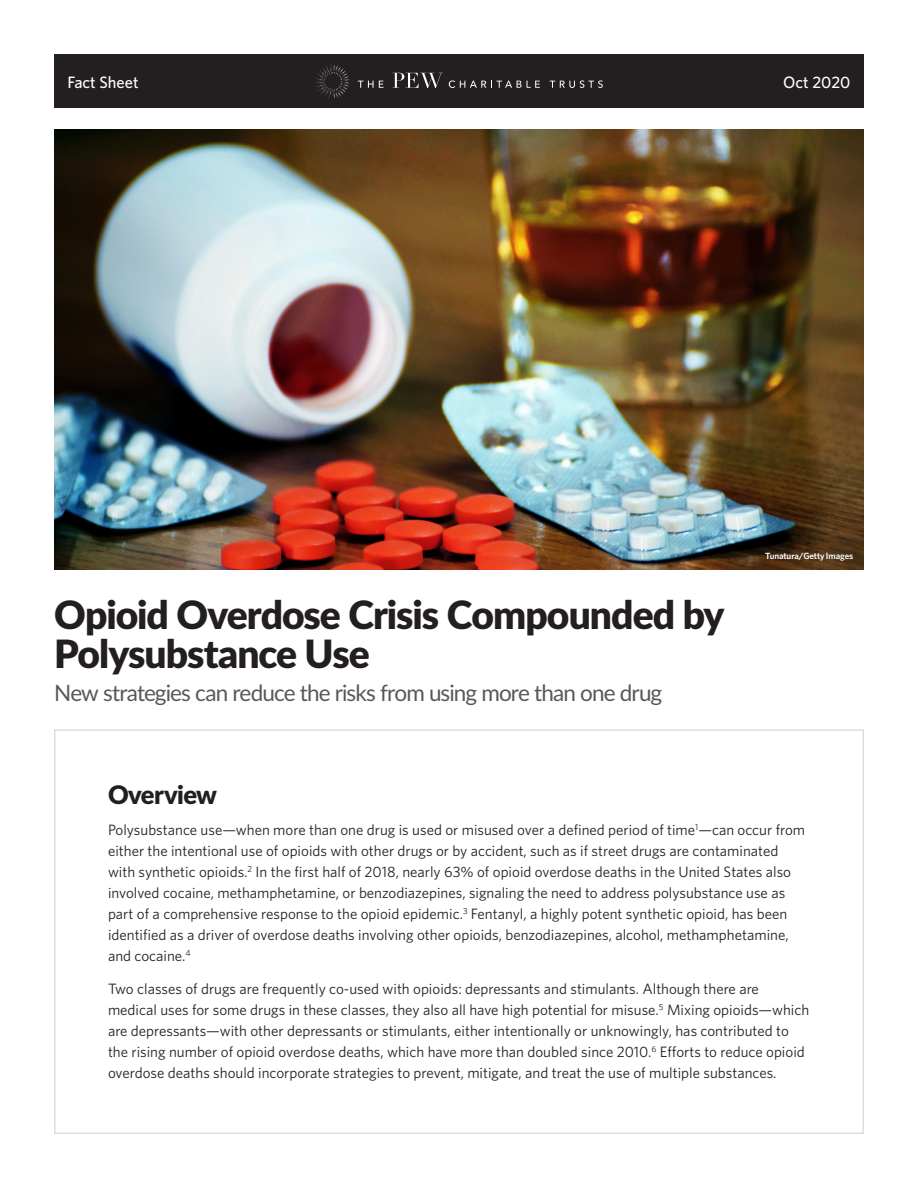
<style>
.page{position:relative;width:918px;height:1188px;background:#fff}
.page>*{position:absolute;margin:0;border:0;box-sizing:border-box;transform-origin:0 0}
.Main_Title{font:900 39px/39px "Lato";letter-spacing:-.025em;color:#231f20}
.t1{font:900 25.5px "Lato";letter-spacing:-.025em;color:#231f20}
.Main_Title_Subhead{font:22.5px "Lato";letter-spacing:-.04em;color:#57585a}
.t2{font:500 16.5px "Whitney";color:#fff}
.Body{font:15px/21px "Whitney";color:#231f20}
.Photo_credit{font:600 9px "Whitney";letter-spacing:-.01em;color:#fff}
</style>
<div class="page">
<img style="left:54px;top:129px;width:810px;height:440px">
<div style="left:54px;top:54px;width:810px;height:54px;background:#231f20"></div>
<svg style="left:315px;top:64px;width:35px;height:34px"></svg>
<svg style="left:358px;top:81px;width:25px;height:7px"></svg>
<svg style="left:449px;top:80px;width:91px;height:8px"></svg>
<svg style="left:550px;top:80px;width:53px;height:8px"></svg>
<svg style="left:392px;top:73px;width:51px;height:15px"></svg>
<p class="t2" style="left:67px;top:71px;width:73px">Fact Sheet</p>
<p class="t2" style="left:783px;top:71px;width:69px">Oct 2020</p>
<p class="Main_Title" style="left:54px;top:593px;width:672px">Opioid Overdose Crisis Compounded by<br>Polysubstance Use</p>
<p class="Main_Title_Subhead" style="left:54px;top:676px;width:610px">New strategies can reduce the risks from using more than one drug</p>
<p class="Photo_credit" style="left:765px;top:550px;width:90px">Tunatura/Getty Images</p>
<h1 class="t1" style="left:108px;top:775px;width:111px">Overview</h1>
<p class="Body" style="left:108px;top:819px;width:699px">Polysubstance use—when more than one drug is used or misused over a defined period of time<sup>1</sup>—can occur from either the intentional use of opioids with other drugs or by accident, such as if street drugs are contaminated with synthetic opioids.<sup>2</sup> In the first half of 2018, nearly 63% of opioid overdose deaths in the United States also involved cocaine, methamphetamine, or benzodiazepines, signaling the need to address polysubstance use as part of a comprehensive response to the opioid epidemic.<sup>3</sup> Fentanyl, a highly potent synthetic opioid, has been identified as a driver of overdose deaths involving other opioids, benzodiazepines, alcohol, methamphetamine, and cocaine.<sup>4</sup></p>
<p class="Body" style="left:108px;top:978px;width:703px">Two classes of drugs are frequently co-used with opioids: depressants and stimulants. Although there are medical uses for some drugs in these classes, they also all have high potential for misuse.<sup>5</sup> Mixing opioids—which are depressants—with other depressants or stimulants, either intentionally or unknowingly, has contributed to the rising number of opioid overdose deaths, which have more than doubled since 2010.<sup>6</sup> Efforts to reduce opioid overdose deaths should incorporate strategies to prevent, mitigate, and treat the use of multiple substances.</p>
</div>
